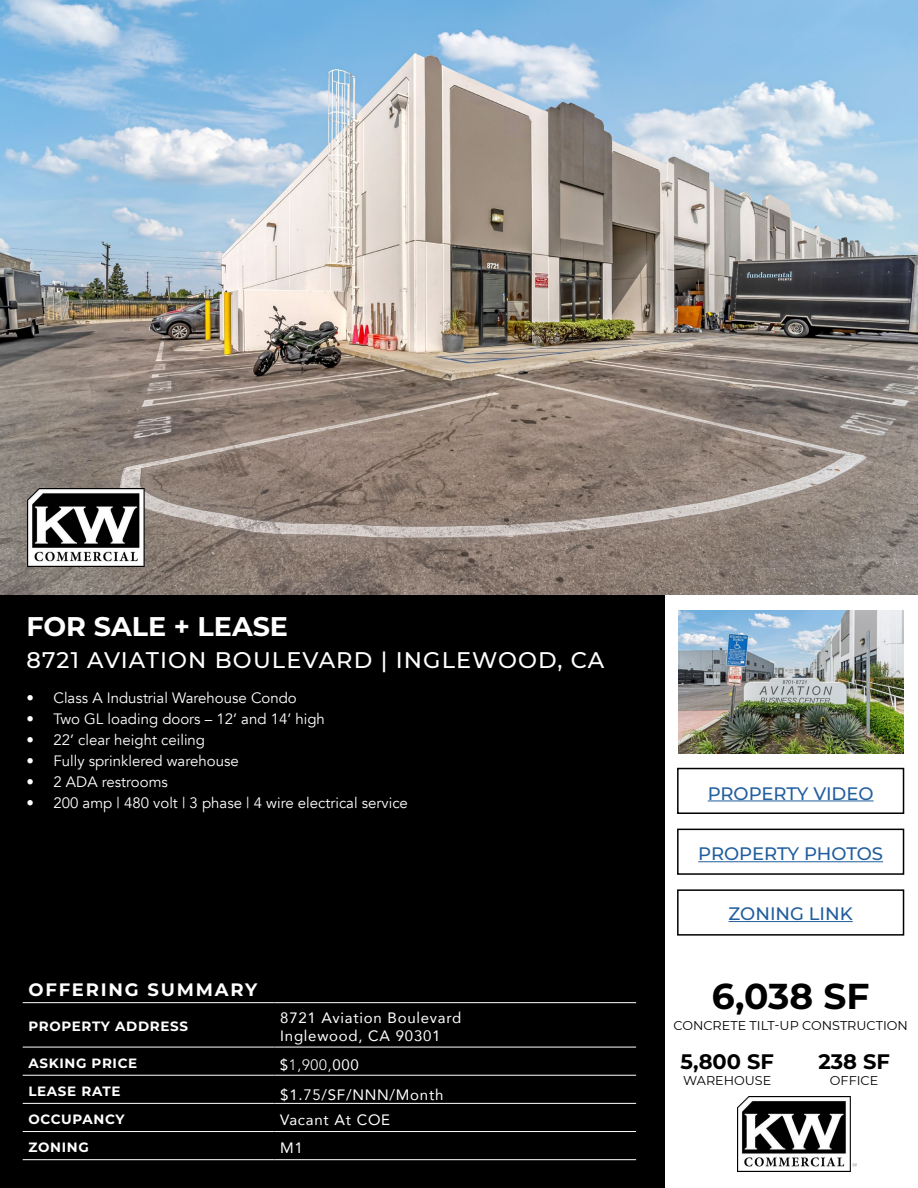
<style>
.page{position:relative;width:918px;height:1188px;background:#fff}
.page>*{position:absolute;margin:0;border:0;box-sizing:border-box;transform-origin:0 0}
.t1{font:700 36px "Montserrat";color:#000}
.t2{font:700 27px "Montserrat";color:#fff}
.t3{font:500 22.5px "Montserrat";letter-spacing:.05em;color:#fff}
.t4{font:700 21px "Montserrat";color:#000}
.t5{font:500 18px "Montserrat";color:#215e9e}
.t6{font:700 18px "Montserrat";letter-spacing:.1em;color:#fff}
.t7{font:15px "Avenir";color:#fff}
.t8{font:15px/18px "Avenir";letter-spacing:.05em;color:#fff}
.t9{font:300 15px "Avenir LT Std";color:#fff}
.t10{font:700 13.5px "Montserrat";letter-spacing:.05em;color:#fff}
.t11{font:12.75px "Montserrat";color:#000}
.s1{font-family:"Avenir";font-weight:400}
.s2{font-family:"Avenir LT Std"}
</style>
<div class="page">
<div style="left:0;top:588px;width:664px;height:600px;background:#000"></div>
<img style="left:1px;top:1px;width:917px;height:594px">
<img style="left:678px;top:610px;width:226px;height:144px">
<hr style="left:23px;top:1002px;width:252px;height:1px;background:#fff">
<hr style="left:275px;top:1002px;width:361px;height:1px;background:#fff">
<hr style="left:23px;top:1047px;width:252px;height:1px;background:#fff">
<hr style="left:275px;top:1047px;width:361px;height:1px;background:#fff">
<hr style="left:23px;top:1075px;width:252px;height:1px;background:#fff">
<hr style="left:275px;top:1075px;width:361px;height:1px;background:#fff">
<hr style="left:23px;top:1103px;width:252px;height:1px;background:#fff">
<hr style="left:275px;top:1103px;width:361px;height:1px;background:#fff">
<hr style="left:23px;top:1131px;width:252px;height:1px;background:#fff">
<hr style="left:275px;top:1131px;width:361px;height:1px;background:#fff">
<hr style="left:23px;top:1159px;width:252px;height:1px;background:#fff">
<hr style="left:275px;top:1159px;width:361px;height:1px;background:#fff">
<div style="left:677px;top:768px;width:227px;height:46px;border:2px solid #000"></div>
<div style="left:677px;top:889px;width:227px;height:47px;border:2px solid #000"></div>
<div style="left:677px;top:829px;width:227px;height:46px;border:2px solid #000"></div>
<hr style="left:708px;top:800px;width:166px;height:1px;background:#215e9e">
<hr style="left:698px;top:861px;width:185px;height:1px;background:#215e9e">
<hr style="left:729px;top:921px;width:124px;height:1px;background:#215e9e">
<img style="left:737px;top:1097px;width:120px;height:75px">
<img style="left:27px;top:489px;width:124px;height:78px">
<h2 class="t2" style="left:26px;top:607px;width:263px">FOR SALE + LEASE</h2>
<h3 class="t3" style="left:26px;top:644px;width:579px">8721 AVIATION BOULEVARD | INGLEWOOD, CA</h3>
<p class="t7" style="left:26px;top:688px;width:272px">• Class A Industrial Warehouse Condo</p>
<p class="t7" style="left:26px;top:709px;width:300px">• Two GL loading doors – 12’ and 14’ high</p>
<p class="t7" style="left:26px;top:730px;width:180px">• 22’ clear height ceiling</p>
<p class="t7" style="left:26px;top:751px;width:214px">• Fully sprinklered warehouse</p>
<p class="t7" style="left:26px;top:772px;width:143px">• 2 ADA restrooms</p>
<p class="t7" style="left:26px;top:793px;width:383px">• 200 amp | 480 volt | 3 phase | 4 wire electrical service</p>
<p class="t6" style="left:28px;top:976px;width:230px">OFFERING SUMMARY</p>
<p class="t10" style="left:28px;top:1017px;width:161px">PROPERTY ADDRESS</p>
<p class="t8" style="left:280px;top:1009px;width:183px">8721 Aviation Boulevard<br>Inglewood, CA 90301</p>
<p class="t10" style="left:28px;top:1053px;width:110px">ASKING PRICE</p>
<p class="t9" style="left:280px;top:1056px;width:81px"><span class="s1">$</span>1,900,<span class="s1">000</span></p>
<p class="t10" style="left:28px;top:1081px;width:94px">LEASE RATE</p>
<p class="t8" style="left:280px;top:1085px;width:165px">$1.<span class="s2">75</span>/SF/NNN/Month</p>
<p class="t10" style="left:28px;top:1109px;width:98px">OCCUPANCY</p>
<p class="t8" style="left:280px;top:1110px;width:111px">Vacant At COE</p>
<p class="t10" style="left:28px;top:1138px;width:62px">ZONING</p>
<p class="t8" style="left:280px;top:1138px;width:24px">M1</p>
<p class="t5" style="left:708px;top:781px;width:167px">PROPERTY VIDEO</p>
<p class="t5" style="left:698px;top:841px;width:186px">PROPERTY PHOTOS</p>
<p class="t5" style="left:729px;top:901px;width:126px">ZONING LINK</p>
<h1 class="t1" style="left:712px;top:970px;width:159px">6,038 SF</h1>
<p class="t11" style="left:673px;top:1017px;width:236px">CONCRETE TILT-UP CONSTRUCTION</p>
<h3 class="t4" style="left:681px;top:1046px;width:95px">5,800 SF</h3>
<p class="t11" style="left:683px;top:1072px;width:90px">WAREHOUSE</p>
<h3 class="t4" style="left:818px;top:1046px;width:73px">238 SF</h3>
<p class="t11" style="left:830px;top:1072px;width:50px">OFFICE</p>
</div>
